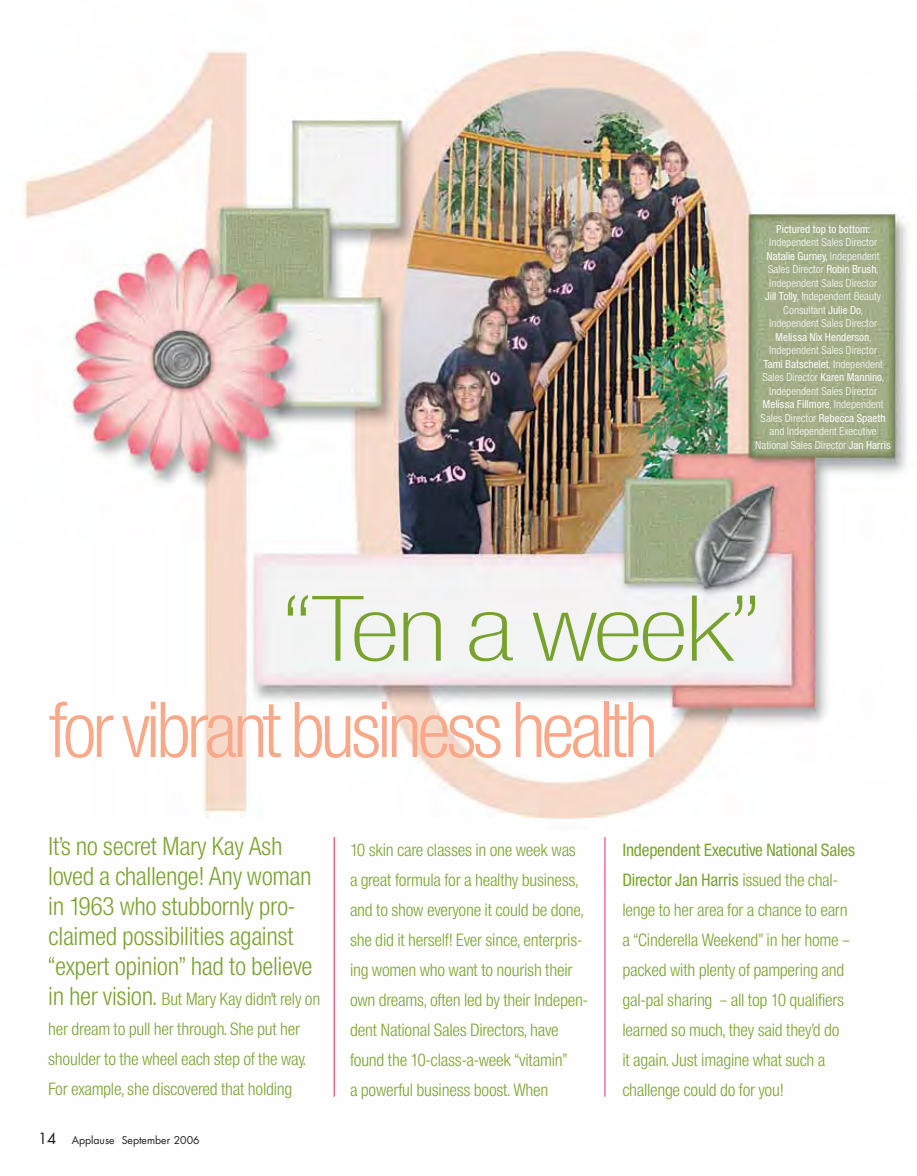
<style>
.page{position:relative;width:917px;height:1176px;background:#fff}
.page>*{position:absolute;margin:0;border:0;box-sizing:border-box;transform-origin:0 0}
.t1{font:85.8px "Europa Nr 2 SB Ext Lig Con";letter-spacing:-.05em;color:#78a22e;scale:1.35 1}
.t2{font:73.5px "Europa Nr 2 SB Lig Con";letter-spacing:-.065em;color:#f9a989}
.t3{font:24px/30px "Europa Nr 2 SB Lig Con";letter-spacing:-.015em;color:#78a22e}
.t4{font:16.5px/30px "Europa Nr 2 SB Lig Con";letter-spacing:-.015em;color:#78a22e}
.t5{font:16.5px/30px "Europa Nr 2 SB Con";letter-spacing:-.015em;color:#78a22e}
.t6{font:10.5px/13.5px "Europa Nr 2 SB Lig Con";color:#fff;text-align:center}
.t7{font:10.5px "Europa Nr 2 SB Con";color:#fff}
.t8{font:10.5px "Futura";color:#231f20}
.s1{font-family:"Europa Nr 2 SB Lig Con"}
.s2{font-family:"Europa Nr 2 SB Con"}
.s3{font-size:24px}
.s4{font-size:15px}
</style>
<div class="page">
<img style="left:22px;top:50px;width:885px;height:1047px">
<hr style="left:333px;top:836px;width:2px;height:260px;background:#f16d9a">
<hr style="left:604px;top:836px;width:2px;height:260px;background:#f16d9a">
<p class="t7" style="left:776px;top:225px;width:95px">Pictured top to bottom:</p>
<p class="t6" style="left:769px;top:236px;width:110px">Independent Sales Director</p>
<p class="t7" style="left:766px;top:252px;width:115px">Natalie Gurney, <span class="s1">Independent</span></p>
<p class="t6" style="left:765px;top:263px;width:117px">Sales Director <span class="s2">Robin Brush</span>,<br>Independent Sales Director<br><span class="s2">Jill Tolly</span>, Independent Beauty<br>Consultant <span class="s2">Julie Do</span>,<br>Independent Sales Director</p>
<p class="t7" style="left:775px;top:333px;width:97px">Melissa Nix Henderson<span class="s1">,</span></p>
<p class="t6" style="left:769px;top:344px;width:110px">Independent Sales Director</p>
<p class="t7" style="left:763px;top:360px;width:121px">Tami Batschelet<span class="s1">, Independent</span></p>
<p class="t6" style="left:762px;top:371px;width:123px">Sales Director <span class="s2">Karen Mannino</span>,<br>Independent Sales Director</p>
<p class="t7" style="left:762px;top:400px;width:123px">Melissa Fillmore<span class="s1">, Independent</span></p>
<p class="t6" style="left:755px;top:412px;width:137px">Sales Director <span class="s2">Rebecca Spaeth </span>and Independent Executive<br>National Sales Director <span class="s2">Jan Harris</span></p>
<h1 class="t1" style="left:283px;top:595px;width:355px">“Ten a week”</h1>
<h2 class="t2" style="left:49px;top:701px;width:611px">for vibrant business health</h2>
<h3 class="t3" style="left:48px;top:833px;width:266px">It’s no secret Mary Kay Ash loved a challenge! Any woman in 1963 who stubbornly pro&shy;claimed possibilities against “expert opinion” had to believe</h3>
<p class="t4" style="left:48px;top:985px;width:274px"><span class="s3">in her vision.</span> But Mary Kay didn’t rely on her dream to pull her through. She put her shoulder to the wheel each step of the way.<br>For example, she discovered that holding</p>
<p class="t8" style="left:38px;top:1135px;width:163px"><span class="s4">14</span> Applause September 2006</p>
<p class="t4" style="left:350px;top:836px;width:239px">10 skin care classes in one week was<br>a great formula for a healthy business, and to show everyone it could be done, she did it herself! Ever since, enterpris&shy;ing women who want to nourish their own dreams, often led by their Indepen&shy;dent National Sales Directors, have found the 10-class-a-week “vitamin”<br>a powerful business boost. When</p>
<p class="t5" style="left:622px;top:836px;width:234px">Independent Executive National Sales<br>Director Jan Harris <span class="s1">issued the chal-</span></p>
<p class="t4" style="left:622px;top:896px;width:229px">lenge to her area for a chance to earn a “Cinderella Weekend” in her home – packed with plenty of pampering and gal-pal sharing – all top 10 qualifiers learned so much, they said they’d do it again. Just imagine what such a challenge could do for you!</p>
</div>
